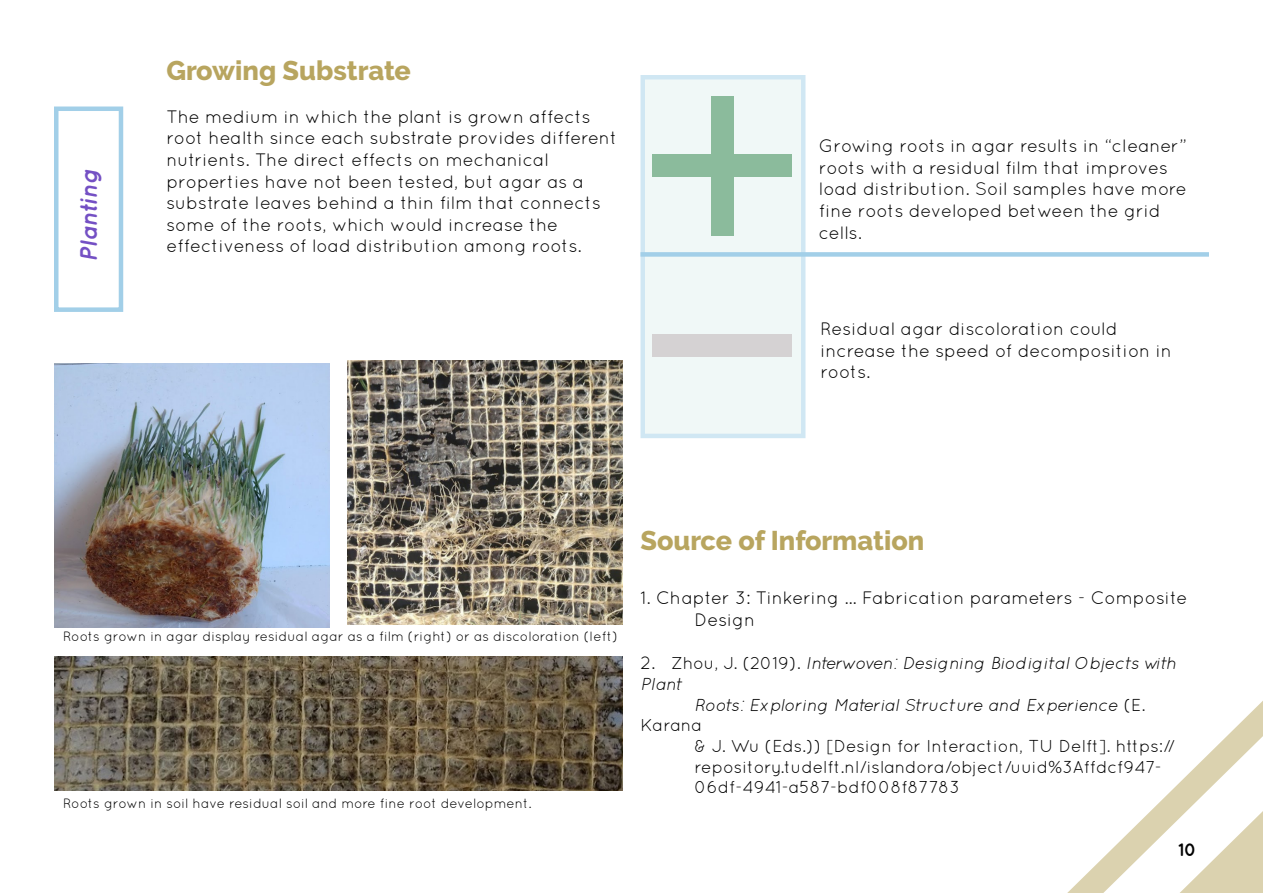
<style>
.page{position:relative;width:1263px;height:893px;background:#fff}
.page>*{position:absolute;margin:0;border:0;box-sizing:border-box;transform-origin:0 0}
.Heading_1{font:800 27px "Raleway";color:#b8a55f}
.Quotes{font:italic 700 24px "Quicksand";letter-spacing:-.03em;color:#7450c4}
.t1{font:18px/21.6px "Quicksand";color:#000}
.t2{font:700 18px "Quicksand";color:#000}
.t3{font:17.25px "Quicksand";color:#000}
.t4{font:italic 17.25px "Quicksand";color:#000}
.Figures{font:13.5px "Quicksand";color:#000}
.s1{font-style:normal;font-size:18px}
.s2{font-style:normal}
</style>
<div class="page">
<svg style="left:1067px;top:701px;width:196px;height:192px"></svg>
<svg style="left:640px;top:75px;width:166px;height:363px"></svg>
<div style="left:54px;top:106px;width:69px;height:206px;border:4px solid #a2cfe8"></div>
<div style="left:640px;top:252px;width:569px;height:5px;background:#a2cfe8"></div>
<div style="left:711px;top:96px;width:22px;height:140px;background:#8bbb9c"></div>
<div style="left:652px;top:155px;width:140px;height:22px;background:#8bbb9c"></div>
<div style="left:652px;top:335px;width:140px;height:22px;background:#d5d2d3"></div>
<img style="left:54px;top:363px;width:275px;height:264px">
<img style="left:347px;top:360px;width:275px;height:264px">
<img style="left:54px;top:657px;width:568px;height:133px">
<p class="Quotes" style="left:74px;top:262px;width:95px;rotate:-90deg">Planting</p>
<p class="Heading_1" style="left:166px;top:55px;width:246px">Growing Substrate</p>
<p class="t1" style="left:166px;top:105px;width:452px">The medium in which the plant is grown affects root health since each substrate provides different nutrients. The direct effects on mechanical properties have not been tested, but agar as a substrate leaves behind a thin film that connects some of the roots, which would increase the effectiveness of load distribution among roots.</p>
<p class="t1" style="left:819px;top:135px;width:369px">Growing roots in agar results in “cleaner” roots with a residual film that improves load distribution. Soil samples have more fine roots developed between the grid cells.</p>
<p class="t1" style="left:820px;top:318px;width:353px">Residual agar discoloration could increase the speed of decomposition in roots.</p>
<p class="Figures" style="left:63px;top:628px;width:556px">Roots grown in agar display residual agar as a film (right) or as discoloration (left)</p>
<p class="Figures" style="left:63px;top:795px;width:470px">Roots grown in soil have residual soil and more fine root development.</p>
<p class="Heading_1" style="left:640px;top:526px;width:285px">Source of Information</p>
<p class="t1" style="left:694px;top:587px;width:494px;text-indent:-54px">1. Chapter 3: Tinkering ... Fabrication parameters - Composite<br>Design</p>
<p class="t4" style="left:640px;top:653px;width:537px"><span class="s1">2.</span> <span class="s2">Zhou, J. (2019).</span> Interwoven: Designing Biodigital Objects with</p>
<p class="t4" style="left:640px;top:674px;width:44px">Plant</p>
<p class="t4" style="left:694px;top:695px;width:452px">Roots: Exploring Material Structure and Experience <span class="s2">(E.</span></p>
<p class="t3" style="left:640px;top:715px;width:63px">Karana</p>
<p class="t3" style="left:694px;top:736px;width:482px">&amp; J. Wu (Eds.)) [Design for Interaction, TU Delft]. https://</p>
<p class="t3" style="left:694px;top:757px;width:469px">repository.tudelft.nl/islandora/object/uuid%3Affdcf947-</p>
<p class="t3" style="left:694px;top:777px;width:267px">06df-4941-a587-bdf008f87783</p>
<p class="t2" style="left:1178px;top:839px;width:20px">10</p>
</div>
